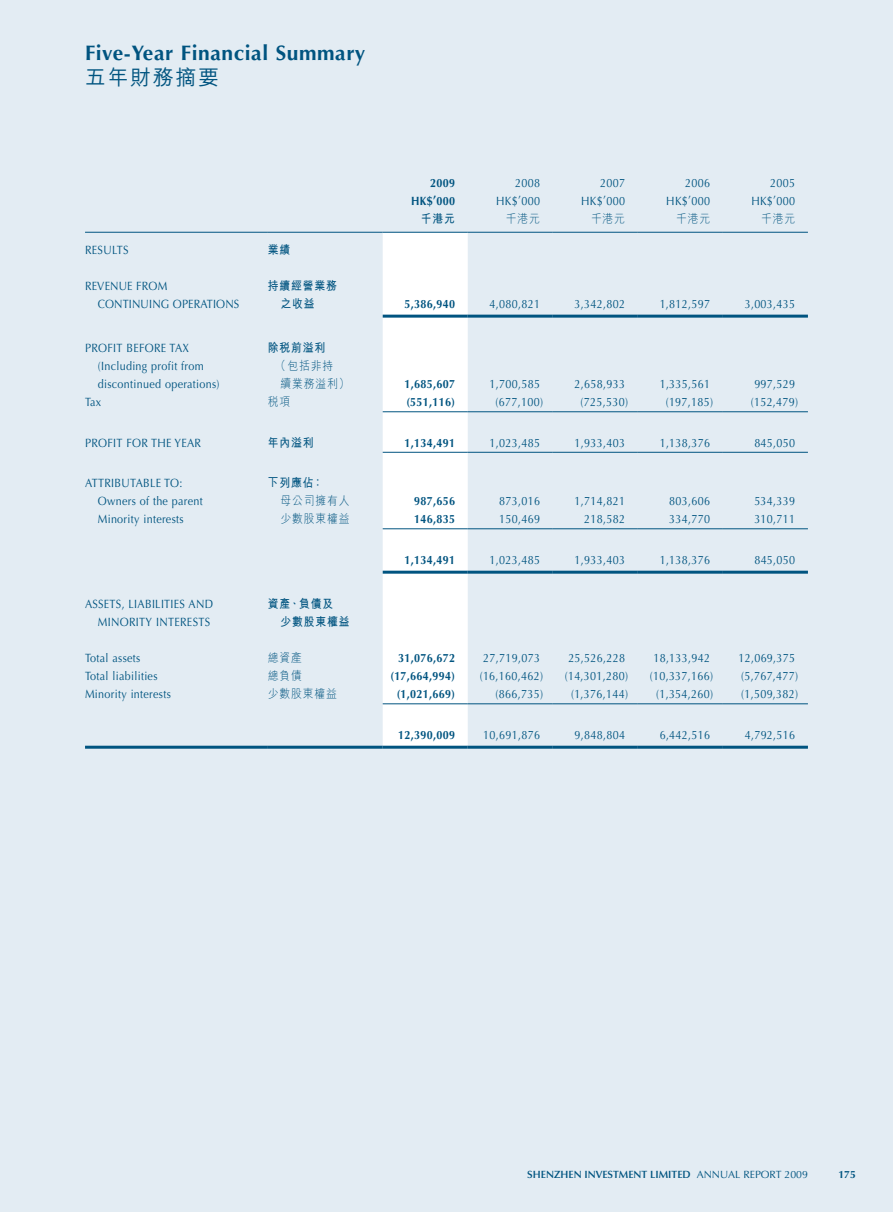
<style>
.page{position:relative;width:893px;height:1212px;background:#e3ecf3}
.page>*{position:absolute;margin:0;border:0;box-sizing:border-box;transform-origin:0 0}
.t1{font:700 21px "Optima LT Std";letter-spacing:.03em;color:#005480}
.t2{font:500 21px "M Hei HK";letter-spacing:.08em;color:#005480}
.t3{font:12px/18px "Optima LT Std";letter-spacing:.03em;color:#005480;scale:.9 1}
.t4{font:700 12px "Optima LT Std";letter-spacing:.03em;color:#005480;scale:.9 1}
.t5{font:300 12px/18px "M Hei HK";letter-spacing:.08em;color:#005480;scale:.9 1}
.t6{font:700 12px/18px "M Hei HK";letter-spacing:.08em;color:#005480;scale:.9 1}
.t7{font:600 10.5px "Optima LT Std";color:#005480}
.t8{font:700 10.5px "Optima LT Std";color:#005480}
.s1{font-weight:400}
</style>
<div class="page">
<div style="left:383px;top:233px;width:85px;height:513px;background:#fff"></div>
<hr style="left:85px;top:232px;width:183px;height:1px;background:#005480">
<hr style="left:268px;top:232px;width:115px;height:1px;background:#005480">
<hr style="left:383px;top:232px;width:85px;height:1px;background:#005480">
<hr style="left:468px;top:232px;width:85px;height:1px;background:#005480">
<hr style="left:553px;top:232px;width:85px;height:1px;background:#005480">
<hr style="left:638px;top:232px;width:85px;height:1px;background:#005480">
<hr style="left:723px;top:232px;width:85px;height:1px;background:#005480">
<hr style="left:383px;top:315px;width:85px;height:3px;background:#005480">
<hr style="left:468px;top:315px;width:85px;height:3px;background:#005480">
<hr style="left:553px;top:315px;width:85px;height:3px;background:#005480">
<hr style="left:638px;top:315px;width:85px;height:3px;background:#005480">
<hr style="left:723px;top:315px;width:85px;height:3px;background:#005480">
<hr style="left:383px;top:411px;width:85px;height:1px;background:#005480">
<hr style="left:468px;top:411px;width:85px;height:1px;background:#005480">
<hr style="left:553px;top:411px;width:85px;height:1px;background:#005480">
<hr style="left:638px;top:411px;width:85px;height:1px;background:#005480">
<hr style="left:723px;top:411px;width:85px;height:1px;background:#005480">
<hr style="left:383px;top:452px;width:85px;height:1px;background:#005480">
<hr style="left:468px;top:452px;width:85px;height:1px;background:#005480">
<hr style="left:553px;top:452px;width:85px;height:1px;background:#005480">
<hr style="left:638px;top:452px;width:85px;height:1px;background:#005480">
<hr style="left:723px;top:452px;width:85px;height:1px;background:#005480">
<hr style="left:383px;top:528px;width:85px;height:1px;background:#005480">
<hr style="left:468px;top:528px;width:85px;height:1px;background:#005480">
<hr style="left:553px;top:528px;width:85px;height:1px;background:#005480">
<hr style="left:638px;top:528px;width:85px;height:1px;background:#005480">
<hr style="left:723px;top:528px;width:85px;height:1px;background:#005480">
<hr style="left:383px;top:571px;width:85px;height:3px;background:#005480">
<hr style="left:468px;top:571px;width:85px;height:3px;background:#005480">
<hr style="left:553px;top:571px;width:85px;height:3px;background:#005480">
<hr style="left:638px;top:571px;width:85px;height:3px;background:#005480">
<hr style="left:723px;top:571px;width:85px;height:3px;background:#005480">
<hr style="left:383px;top:703px;width:85px;height:1px;background:#005480">
<hr style="left:468px;top:703px;width:85px;height:1px;background:#005480">
<hr style="left:553px;top:703px;width:85px;height:1px;background:#005480">
<hr style="left:638px;top:703px;width:85px;height:1px;background:#005480">
<hr style="left:723px;top:703px;width:85px;height:1px;background:#005480">
<hr style="left:85px;top:746px;width:183px;height:3px;background:#005480">
<hr style="left:268px;top:746px;width:115px;height:3px;background:#005480">
<hr style="left:383px;top:746px;width:85px;height:3px;background:#005480">
<hr style="left:468px;top:746px;width:85px;height:3px;background:#005480">
<hr style="left:553px;top:746px;width:85px;height:3px;background:#005480">
<hr style="left:638px;top:746px;width:85px;height:3px;background:#005480">
<hr style="left:723px;top:746px;width:85px;height:3px;background:#005480">
<h1 class="t1" style="left:85px;top:41px;width:282px">Five-Year Financial Summary</h1>
<h1 class="t2" style="left:85px;top:62px;width:136px">五年財務摘要</h1>
<p class="t3" style="left:85px;top:241px;width:50px">RESULTS</p>
<p class="t6" style="left:268px;top:239px;width:26px">業績</p>
<p class="t3" style="left:98px;top:277px;width:159px;text-indent:-13px">REVENUE FROM<br>CONTINUING OPERATIONS</p>
<p class="t6" style="left:281px;top:275px;width:64px;text-indent:-13px">持續經營業務之收益</p>
<p class="t3" style="left:98px;top:339px;width:137px;text-indent:-13px">PROFIT BEFORE TAX (Including profit from discontinued operations)</p>
<p class="t6" style="left:268px;top:338px;width:65px">除稅前溢利</p>
<p class="t5" style="left:281px;top:356px;width:78px;text-indent:-5px">（包括非持<br>續業務溢利）</p>
<p class="t4" style="left:430px;top:176px;width:29px">2009</p>
<p class="t3" style="left:515px;top:174px;width:29px">2008</p>
<p class="t3" style="left:600px;top:174px;width:29px">2007</p>
<p class="t3" style="left:685px;top:174px;width:29px">2006</p>
<p class="t3" style="left:770px;top:174px;width:29px">2005</p>
<p class="t4" style="left:411px;top:194px;width:50px">HK$’000</p>
<p class="t3" style="left:496px;top:192px;width:50px">HK$’000</p>
<p class="t3" style="left:581px;top:192px;width:50px">HK$’000</p>
<p class="t3" style="left:666px;top:192px;width:50px">HK$’000</p>
<p class="t3" style="left:751px;top:192px;width:50px">HK$’000</p>
<p class="t6" style="left:421px;top:208px;width:39px">千港元</p>
<p class="t5" style="left:506px;top:209px;width:39px">千港元</p>
<p class="t5" style="left:591px;top:209px;width:39px">千港元</p>
<p class="t5" style="left:676px;top:209px;width:39px">千港元</p>
<p class="t5" style="left:761px;top:209px;width:39px">千港元</p>
<p class="t4" style="left:405px;top:297px;width:58px">5,386,940</p>
<p class="t3" style="left:490px;top:295px;width:58px">4,080,821</p>
<p class="t3" style="left:575px;top:295px;width:58px">3,342,802</p>
<p class="t3" style="left:660px;top:295px;width:58px">1,812,597</p>
<p class="t3" style="left:745px;top:295px;width:58px">3,003,435</p>
<p class="t4" style="left:405px;top:377px;width:58px">1,685,607</p>
<p class="t3" style="left:490px;top:375px;width:58px">1,700,585</p>
<p class="t3" style="left:575px;top:375px;width:58px">2,658,933</p>
<p class="t3" style="left:660px;top:375px;width:58px">1,335,561</p>
<p class="t3" style="left:754px;top:375px;width:47px">997,529</p>
<p class="t3" style="left:85px;top:393px;width:20px">Tax</p>
<p class="t5" style="left:268px;top:392px;width:26px">稅項</p>
<p class="t4" style="left:406px;top:395px;width:56px">(551,116)</p>
<p class="t3" style="left:496px;top:393px;width:54px">(677,100)</p>
<p class="t3" style="left:581px;top:393px;width:54px">(725,530)</p>
<p class="t3" style="left:666px;top:393px;width:54px">(197,185)</p>
<p class="t3" style="left:751px;top:393px;width:54px">(152,479)</p>
<p class="t3" style="left:85px;top:434px;width:131px">PROFIT FOR THE YEAR</p>
<p class="t6" style="left:268px;top:432px;width:52px">年內溢利</p>
<p class="t4" style="left:405px;top:436px;width:58px">1,134,491</p>
<p class="t3" style="left:490px;top:434px;width:58px">1,023,485</p>
<p class="t3" style="left:575px;top:434px;width:58px">1,933,403</p>
<p class="t3" style="left:660px;top:434px;width:58px">1,138,376</p>
<p class="t3" style="left:754px;top:434px;width:47px">845,050</p>
<p class="t3" style="left:85px;top:474px;width:110px">ATTRIBUTABLE TO:</p>
<p class="t6" style="left:268px;top:473px;width:63px">下列應佔：</p>
<p class="t3" style="left:98px;top:492px;width:118px">Owners of the parent</p>
<p class="t5" style="left:281px;top:491px;width:78px">母公司擁有人</p>
<p class="t4" style="left:414px;top:494px;width:47px">987,656</p>
<p class="t3" style="left:499px;top:492px;width:47px">873,016</p>
<p class="t3" style="left:575px;top:492px;width:58px">1,714,821</p>
<p class="t3" style="left:669px;top:492px;width:47px">803,606</p>
<p class="t3" style="left:754px;top:492px;width:47px">534,339</p>
<p class="t3" style="left:98px;top:510px;width:97px">Minority interests</p>
<p class="t5" style="left:281px;top:509px;width:78px">少數股東權益</p>
<p class="t4" style="left:414px;top:512px;width:47px">146,835</p>
<p class="t3" style="left:499px;top:510px;width:47px">150,469</p>
<p class="t3" style="left:584px;top:510px;width:47px">218,582</p>
<p class="t3" style="left:669px;top:510px;width:47px">334,770</p>
<p class="t3" style="left:754px;top:510px;width:47px">310,711</p>
<p class="t4" style="left:405px;top:553px;width:58px">1,134,491</p>
<p class="t3" style="left:490px;top:551px;width:58px">1,023,485</p>
<p class="t3" style="left:575px;top:551px;width:58px">1,933,403</p>
<p class="t3" style="left:660px;top:551px;width:58px">1,138,376</p>
<p class="t3" style="left:754px;top:551px;width:47px">845,050</p>
<p class="t3" style="left:85px;top:595px;width:144px;text-align:right">ASSETS, LIABILITIES AND<br>MINORITY INTERESTS</p>
<p class="t6" style="left:281px;top:594px;width:78px;text-indent:-13px">資產、負債及<br>少數股東權益</p>
<p class="t3" style="left:85px;top:649px;width:63px">Total assets</p>
<p class="t5" style="left:268px;top:648px;width:39px">總資產</p>
<p class="t4" style="left:398px;top:651px;width:65px">31,076,672</p>
<p class="t3" style="left:483px;top:649px;width:65px">27,719,073</p>
<p class="t3" style="left:568px;top:649px;width:65px">25,526,228</p>
<p class="t3" style="left:653px;top:649px;width:65px">18,133,942</p>
<p class="t3" style="left:738px;top:649px;width:65px">12,069,375</p>
<p class="t3" style="left:85px;top:667px;width:82px">Total liabilities</p>
<p class="t5" style="left:268px;top:666px;width:39px">總負債</p>
<p class="t4" style="left:390px;top:669px;width:73px">(17,664,994)</p>
<p class="t3" style="left:480px;top:667px;width:72px">(16,160,462)</p>
<p class="t3" style="left:565px;top:667px;width:72px">(14,301,280)</p>
<p class="t3" style="left:650px;top:667px;width:72px">(10,337,166)</p>
<p class="t3" style="left:741px;top:667px;width:65px">(5,767,477)</p>
<p class="t3" style="left:85px;top:685px;width:97px">Minority interests</p>
<p class="t5" style="left:268px;top:684px;width:78px">少數股東權益</p>
<p class="t4" style="left:397px;top:687px;width:66px">(1,021,669)</p>
<p class="t3" style="left:496px;top:685px;width:54px">(866,735)</p>
<p class="t3" style="left:571px;top:685px;width:65px">(1,376,144)</p>
<p class="t3" style="left:656px;top:685px;width:65px">(1,354,260)</p>
<p class="t3" style="left:741px;top:685px;width:65px">(1,509,382)</p>
<p class="t4" style="left:398px;top:728px;width:65px">12,390,009</p>
<p class="t3" style="left:483px;top:726px;width:65px">10,691,876</p>
<p class="t3" style="left:575px;top:726px;width:58px">9,848,804</p>
<p class="t3" style="left:660px;top:726px;width:58px">6,442,516</p>
<p class="t3" style="left:745px;top:726px;width:58px">4,792,516</p>
<p class="t7" style="left:527px;top:1168px;width:282px">SHENZHEN INVESTMENT LIMITED <span class="s1">ANNUAL REPORT 2009</span></p>
<p class="t8" style="left:838px;top:1168px;width:19px">175</p>
</div>
